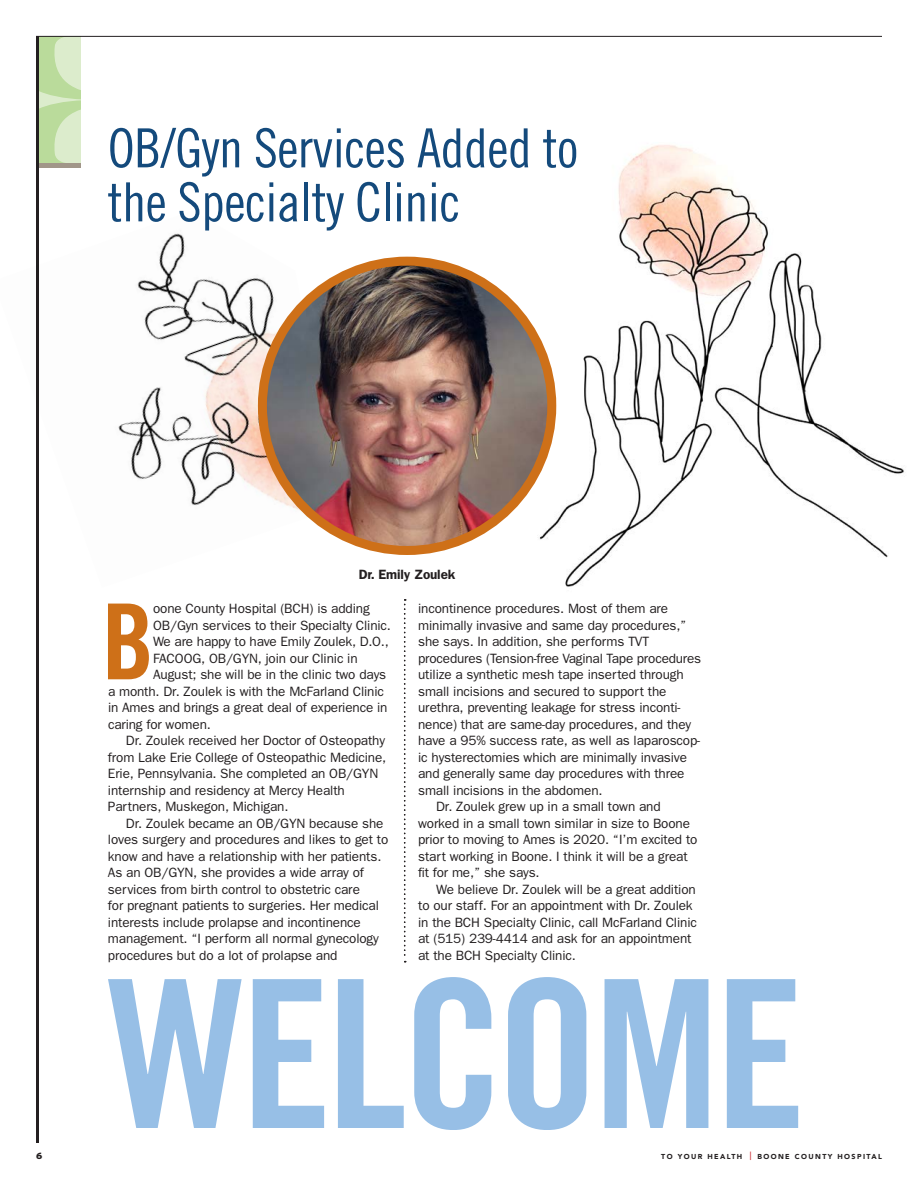
<style>
.page{position:relative;width:918px;height:1188px;background:#fff}
.page>*{position:absolute;margin:0;border:0;box-sizing:border-box;transform-origin:0 0}
.t1{font:206.25px "Trade Gothic Bold Cond Twenty";letter-spacing:-.025em;color:#97bfe6}
.t2{font:104.85px "Trade Gothic Bold Cond Twenty";color:#ce7018}
.t3{font:54px/54px "Trade Gothic Cond Eighteen";letter-spacing:-.01em;color:#144a7c}
.t4{font:13.5px/16.5px "Franklin Gothic";letter-spacing:-.01em;color:#231f20}
.t5{font:600 13.5px "Franklin Gothic";letter-spacing:-.01em;color:#231f20}
.t6{font:900 9px "Interstate";color:#231f20}
.t7{font:900 7.2px "Avenir";letter-spacing:.2em;color:#231f20}
.s1{font-family:"Berkeley";font-weight:500;font-size:10.5px;color:#c4121a}
</style>
<div class="page">
<svg style="left:39px;top:37px;width:42px;height:126px;background:#cae3b2"></svg>
<hr style="left:36px;top:163px;width:45px;height:4px;background:#a19689">
<hr style="left:36px;top:36px;width:3px;height:1107px;background:#231f20">
<hr style="left:36px;top:36px;width:846px;height:1px;background:#231f20">
<img style="left:394px;top:145px;width:510px;height:530px">
<img style="left:118px;top:233px;width:232px;height:311px">
<svg style="left:404px;top:599px;width:2px;height:363px"></svg>
<img style="left:262px;top:261px;width:290px;height:289px;border-radius:145px">
<div style="left:258px;top:257px;width:298px;height:298px;border:9px solid #ce7018;border-radius:50%"></div>
<p class="t3" style="left:108px;top:121px;width:472px">OB/Gyn Services Added to the Specialty Clinic</p>
<p class="t6" style="left:36px;top:1151px;width:8px">6</p>
<p class="t5" style="left:359px;top:567px;width:98px">Dr. Emily Zoulek</p>
<p class="t2" style="left:102px;top:578px;width:54px">B</p>
<p class="t4" style="left:153px;top:600px;width:218px">oone County Hospital (BCH) is adding</p>
<p class="t4" style="left:153px;top:617px;width:239px">OB/Gyn services to their Specialty Clinic.</p>
<p class="t4" style="left:153px;top:633px;width:237px">We are happy to have Emily Zoulek, D.O.,</p>
<p class="t4" style="left:153px;top:650px;width:206px">FACOOG, OB/GYN, join our Clinic in</p>
<p class="t4" style="left:153px;top:666px;width:235px">August; she will be in the clinic two days</p>
<p class="t4" style="left:108px;top:683px;width:277px">a month. Dr. Zoulek is with the McFarland Clinic</p>
<p class="t4" style="left:108px;top:699px;width:281px">in Ames and brings a great deal of experience in</p>
<p class="t4" style="left:108px;top:716px;width:104px">caring for women.</p>
<p class="t4" style="left:108px;top:732px;width:280px;text-indent:18px">Dr. Zoulek received her Doctor of Osteopathy from Lake Erie College of Osteopathic Medicine, Erie, Pennsylvania. She completed an OB/GYN internship and residency at Mercy Health Partners, Muskegon, Michigan.</p>
<p class="t4" style="left:108px;top:815px;width:282px;text-indent:18px">Dr. Zoulek became an OB/GYN because she loves surgery and procedures and likes to get to know and have a relationship with her patients.<br>As an OB/GYN, she provides a wide array of services from birth control to obstetric care<br>for pregnant patients to surgeries. Her medical interests include prolapse and incontinence management. “I perform all normal gynecology procedures but do a lot of prolapse and</p>
<p class="t4" style="left:418px;top:600px;width:285px">incontinence procedures. Most of them are minimally invasive and same day procedures,” she says. In addition, she performs TVT procedures (Tension-free Vaginal Tape procedures utilize a synthetic mesh tape inserted through small incisions and secured to support the urethra, preventing leakage for stress inconti&shy;nence) that are same-day procedures, and they have a 95% success rate, as well as laparoscop&shy;ic hysterectomies which are minimally invasive and generally same day procedures with three small incisions in the abdomen.</p>
<p class="t4" style="left:418px;top:798px;width:281px;text-indent:18px">Dr. Zoulek grew up in a small town and worked in a small town similar in size to Boone prior to moving to Ames is 2020. “I’m excited to start working in Boone. I think it will be a great fit for me,” she says.</p>
<p class="t4" style="left:418px;top:881px;width:280px;text-indent:18px">We believe Dr. Zoulek will be a great addition to our staff. For an appointment with Dr. Zoulek in the BCH Specialty Clinic, call McFarland Clinic at (515) 239-4414 and ask for an appointment at the BCH Specialty Clinic.</p>
<h1 class="t1" style="left:108px;top:929px;width:700px">WELCOME</h1>
<p class="t7" style="left:661px;top:1152px;width:222px">TO YOUR HEALTH <span class="s1">|</span> BOONE COUNTY HOSPITAL</p>
</div>
